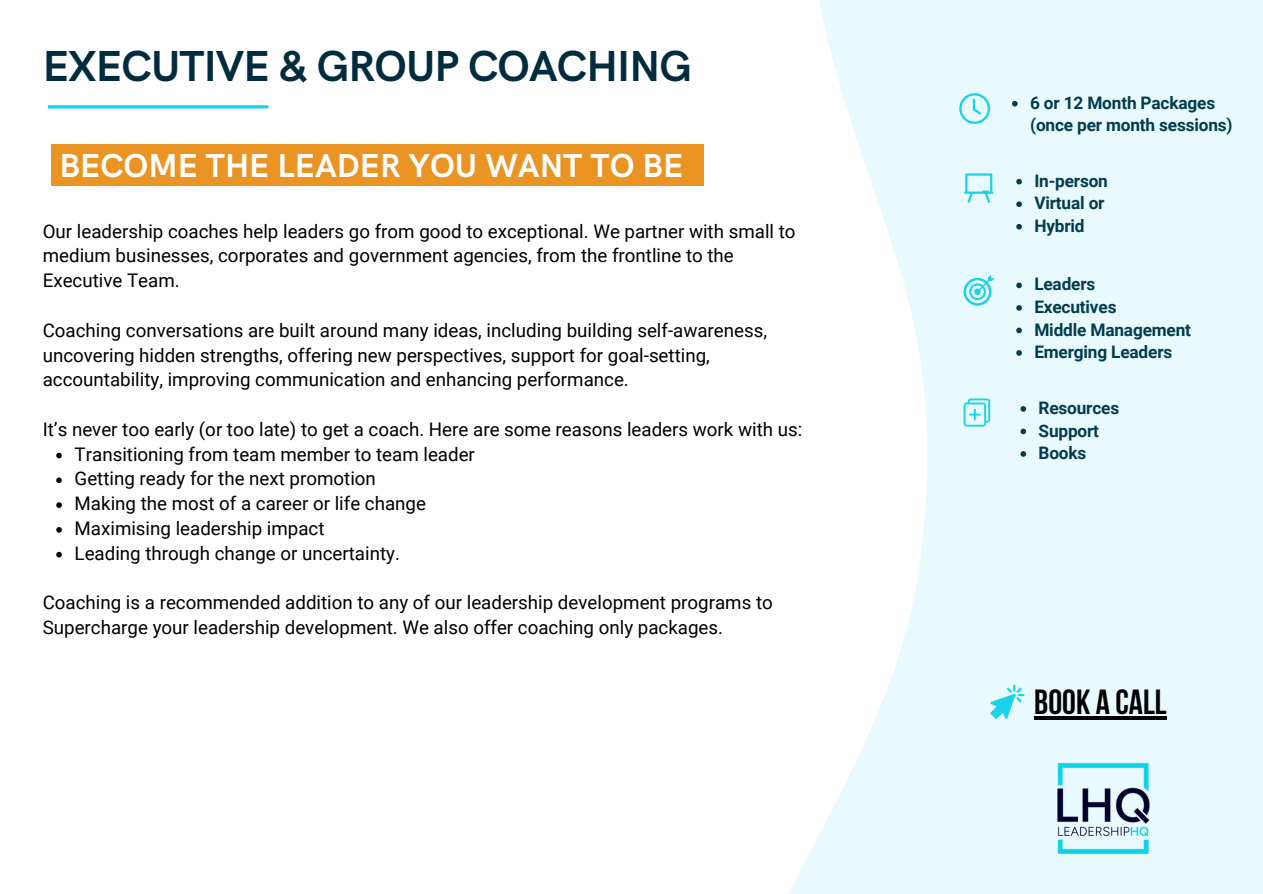
<style>
.page{position:relative;width:1263px;height:894px;background:#fff}
.page>*{position:absolute;margin:0;border:0;box-sizing:border-box;transform-origin:0 0}
.t1{font:700 43.5px "HK Grotesk";letter-spacing:-.02em;color:#012c3d}
.t2{font:700 34.8px "Bebas Neue";color:#000}
.t3{font:700 33.3px "HK Grotesk";color:#fff}
.t4{font:18.75px/24.8px "Roboto";color:#000}
.t5{font:700 17.25px/22.5px "Roboto";letter-spacing:-.01em;color:#012c3d}
</style>
<div class="page">
<svg style="left:56px;top:452px;width:6px;height:6px"></svg>
<svg style="left:56px;top:477px;width:6px;height:6px"></svg>
<svg style="left:56px;top:502px;width:6px;height:5px"></svg>
<svg style="left:56px;top:527px;width:6px;height:5px"></svg>
<svg style="left:56px;top:551px;width:6px;height:6px"></svg>
<div style="left:51px;top:145px;width:652px;height:41px;background:#ea9423"></div>
<hr style="left:48px;top:105px;width:220px;height:3px;background:#1ad3eb">
<svg style="left:789px;top:0;width:474px;height:893px;fill:#e8fafd"></svg>
<svg style="left:990px;top:684px;width:34px;height:34px"></svg>
<hr style="left:1034px;top:716px;width:133px;height:3px;background:#000">
<img style="left:952px;top:745px;width:303px;height:117px">
<h2 class="t1" style="left:43px;top:41px;width:651px">EXECUTIVE &amp; GROUP COACHING</h2>
<p class="t3" style="left:59px;top:147px;width:625px">BECOME THE LEADER YOU WANT TO BE</p>
<p class="t4" style="left:43px;top:219px;width:754px">Our leadership coaches help leaders go from good to exceptional. We partner with small to medium businesses, corporates and government agencies, from the frontline to the<br>Executive Team.</p>
<p class="t4" style="left:43px;top:318px;width:726px">Coaching conversations are built around many ideas, including building self-awareness, uncovering hidden strengths, offering new perspectives, support for goal-setting, accountability, improving communication and enhancing performance.</p>
<p class="t4" style="left:43px;top:417px;width:761px">It’s never too early (or too late) to get a coach. Here are some reasons leaders work with us:</p>
<p class="t4" style="left:75px;top:441px;width:402px">Transitioning from team member to team leader</p>
<p class="t4" style="left:75px;top:466px;width:303px">Getting ready for the next promotion</p>
<p class="t4" style="left:75px;top:491px;width:353px">Making the most of a career or life change</p>
<h2 class="t4" style="left:75px;top:516px;width:251px">Maximising leadership impact</h2>
<p class="t4" style="left:75px;top:540px;width:327px">Leading through change or uncertainty.</p>
<h1 class="t4" style="left:43px;top:590px;width:732px">Coaching is a recommended addition to any of our leadership development programs to<br>Supercharge your leadership development. We also offer coaching only packages.</h1>
<p class="t5" style="left:1030px;top:92px;width:204px">6 or 12 Month Packages (once per month sessions)</p>
<p class="t5" style="left:1034px;top:169px;width:75px">In-person</p>
<p class="t5" style="left:1034px;top:192px;width:72px">Virtual or</p>
<p class="t5" style="left:1034px;top:214px;width:52px">Hybrid</p>
<p class="t5" style="left:1034px;top:273px;width:63px">Leaders</p>
<p class="t5" style="left:1034px;top:296px;width:84px">Executives</p>
<p class="t5" style="left:1034px;top:318px;width:158px">Middle Management</p>
<p class="t5" style="left:1034px;top:341px;width:139px">Emerging Leaders</p>
<p class="t5" style="left:1038px;top:396px;width:82px">Resources</p>
<p class="t5" style="left:1038px;top:419px;width:62px">Support</p>
<p class="t5" style="left:1038px;top:441px;width:49px">Books</p>
<p class="t2" style="left:1034px;top:687px;width:134px">BOOK A CALL</p>
</div>
